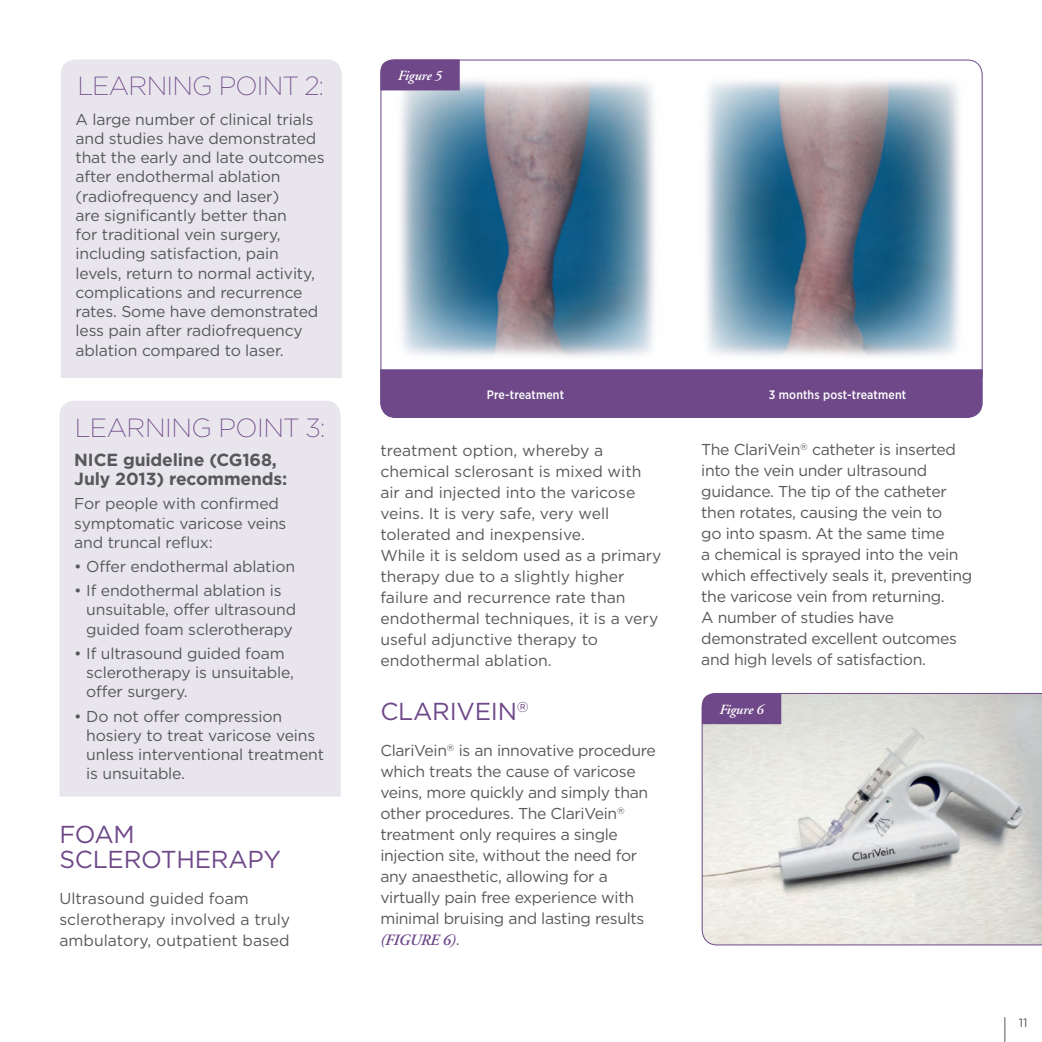
<style>
.page{position:relative;width:1042px;height:1042px;background:#fff}
.page>*{position:absolute;margin:0;border:0;box-sizing:border-box;transform-origin:0 0}
.t1{font:200 26.25px "Gotham";letter-spacing:-.025em;color:#6e4889}
.t2{font:24.5px/24.5px "Gotham";letter-spacing:-.01em;color:#6e4889}
.t3{font:700 17.5px/19.2px "Gotham";letter-spacing:-.01em;color:#57585a}
.t4{font:15.75px/21px "Gotham";letter-spacing:-.01em;color:#57585a}
.t5{font:italic 600 15.75px "Adobe Garamond";letter-spacing:-.02em;color:#6e4889}
.t6{font:italic 600 14px "Adobe Garamond";letter-spacing:-.01em;color:#fff}
.t7{font:500 12.25px "Gotham Narrow";letter-spacing:.01em;color:#fff}
.t8{font:12.25px "Gotham";color:#57585a}
.s1{font-family:"Gotham";font-weight:400;font-style:normal;color:#57585a}
</style>
<div class="page">
<svg style="left:1004px;top:1017px;width:1px;height:25px"></svg>
<div style="left:59px;top:401px;width:282px;height:395px;background:#e9e5ed"></div>
<div style="left:61px;top:59px;width:281px;height:319px;background:#e9e5ed"></div>
<svg style="left:380px;top:59px;width:602px;height:310px"></svg>
<div style="left:380px;top:369px;width:602px;height:49px;background:#6e4889"></div>
<svg style="left:701px;top:693px;width:341px;height:252px;background:#d6d6d2"></svg>
<div style="left:702px;top:693px;width:79px;height:31px;background:#6e4889"></div>
<img style="left:391px;top:71px;width:272px;height:294px">
<img style="left:697px;top:71px;width:271px;height:294px">
<div style="left:380px;top:59px;width:80px;height:31px;background:#6e4889"></div>
<h1 class="t1" style="left:77px;top:70px;width:248px">LEARNING POINT 2:</h1>
<p class="t4" style="left:76px;top:109px;width:250px;line-height:19.2px">A large number of clinical trials and studies have demonstrated that the early and late outcomes after endothermal ablation (radiofrequency and laser)<br>are significantly better than<br>for traditional vein surgery, including satisfaction, pain levels, return to normal activity, complications and recurrence rates. Some have demonstrated less pain after radiofrequency ablation compared to laser.</p>
<h1 class="t1" style="left:75px;top:411px;width:252px">LEARNING POINT 3:</h1>
<p class="t3" style="left:74px;top:449px;width:214px">NICE guideline (CG168,<br>July 2013) recommends:</p>
<p class="t4" style="left:74px;top:494px;width:214px;line-height:19.2px">For people with confirmed symptomatic varicose veins and truncal reflux:</p>
<p class="t4" style="left:74px;top:555px;width:222px">• Offer endothermal ablation</p>
<p class="t4" style="left:86px;top:580px;width:211px;line-height:19.2px;text-indent:-12px">• If endothermal ablation is unsuitable, offer ultrasound guided foam sclerotherapy</p>
<p class="t4" style="left:86px;top:643px;width:209px;line-height:19.2px;text-indent:-12px">• If ultrasound guided foam sclerotherapy is unsuitable, offer surgery.</p>
<p class="t4" style="left:86px;top:706px;width:239px;line-height:19.2px;text-indent:-12px">• Do not offer compression hosiery to treat varicose veins unless interventional treatment is unsuitable.</p>
<h2 class="t2" style="left:59px;top:822px;width:223px">FOAM<br>SCLEROTHERAPY</h2>
<p class="t4" style="left:59px;top:887px;width:232px">Ultrasound guided foam sclerotherapy involved a truly ambulatory, outpatient based</p>
<p class="t6" style="left:398px;top:68px;width:46px">Figure 5</p>
<p class="t7" style="left:487px;top:386px;width:79px">Pre-treatment</p>
<p class="t7" style="left:769px;top:386px;width:139px">3 months post-treatment</p>
<p class="t4" style="left:380px;top:439px;width:283px">treatment option, whereby a chemical sclerosant is mixed with air and injected into the varicose veins. It is very safe, very well tolerated and inexpensive.<br>While it is seldom used as a primary therapy due to a slightly higher failure and recurrence rate than endothermal techniques, it is a very useful adjunctive therapy to endothermal ablation.</p>
<h2 class="t2" style="left:380px;top:699px;width:150px">CLARIVEIN<sup>®</sup></h2>
<p class="t4" style="left:380px;top:740px;width:277px">ClariVein<sup>®</sup> is an innovative procedure which treats the cause of varicose veins, more quickly and simply than other procedures. The ClariVein<sup>® </sup>treatment only requires a single injection site, without the need for any anaesthetic, allowing for a virtually pain free experience with minimal bruising and lasting results</p>
<p class="t5" style="left:380px;top:931px;width:81px">(FIGURE 6)<span class="s1">.</span></p>
<p class="t4" style="left:701px;top:439px;width:272px">The ClariVein<sup>®</sup> catheter is inserted into the vein under ultrasound guidance. The tip of the catheter then rotates, causing the vein to<br>go into spasm. At the same time<br>a chemical is sprayed into the vein which effectively seals it, preventing the varicose vein from returning.<br>A number of studies have demonstrated excellent outcomes and high levels of satisfaction.</p>
<p class="t6" style="left:719px;top:701px;width:46px">Figure 6</p>
<p class="t8" style="left:1019px;top:1016px;width:10px">11</p>
</div>
